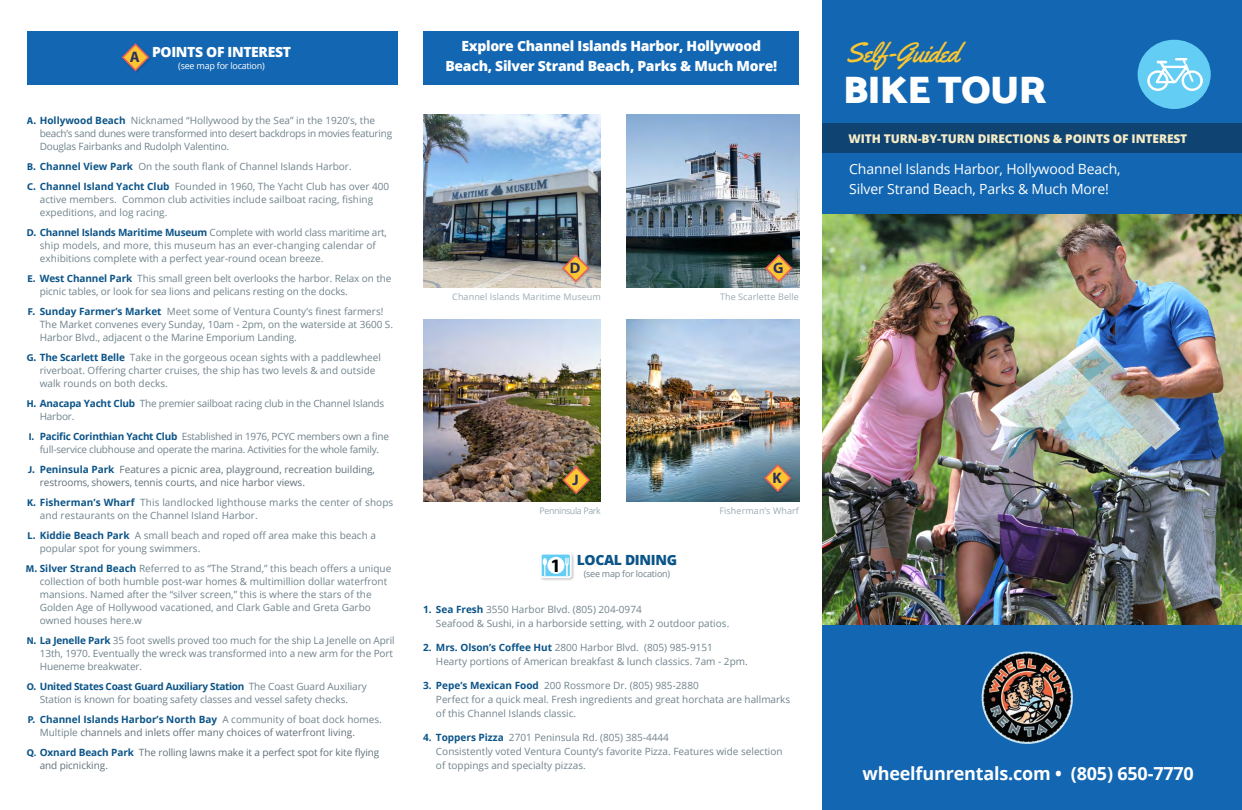
<style>
.page{position:relative;width:1242px;height:810px;background:#fff}
.page>*{position:absolute;margin:0;border:0;box-sizing:border-box;transform-origin:0 0}
.t1{font:900 39px "Catamaran";letter-spacing:-.02em;color:#fff}
.t2{font:28px "Yellowtail";letter-spacing:-.02em;color:#fac631}
.t3{font:700 19px "Myriad Pro";color:#000001}
.t4{font:700 18px "Open Sans";letter-spacing:-.01em;color:#fff}
.t5{font:700 15.2px "Myriad Pro";color:#2c2f5e}
.t6{font:800 14px/20px "Open Sans";letter-spacing:-.02em;color:#fff;text-align:center}
.t7{font:14px "Open Sans";letter-spacing:-.01em;color:#fff}
.t8{font:800 14px "Open Sans";letter-spacing:-.025em;color:#0b5488}
.t9{font:800 12px "Open Sans";letter-spacing:-.01em;color:#f6ecc6}
.t10{font:10px/13px "Open Sans";color:#70838c}
.t11{font:10px/13px "Open Sans";color:#607078}
.t12{font:10px/13px "Open Sans";letter-spacing:-.02em;color:#70838c}
.t13{font:10px/13px "Open Sans";letter-spacing:-.025em;color:#70838c}
.t14{font:700 10px "Open Sans";letter-spacing:-.03em;color:#0b5488}
.t15{font:700 10px "Myriad Pro";color:#0b5488}
.t16{font:9px "Open Sans";letter-spacing:.01em;color:#9aaab3}
.t17{font:9px "Open Sans";letter-spacing:-.025em;color:#fff}
.t18{font:9px "Open Sans";letter-spacing:-.025em;color:#70838c}
.t19{font:9px "Open Sans";letter-spacing:-.04em;color:#9aaab3}
.s1{font-family:"Myriad Pro";font-weight:700;color:#0b5488}
.s2{font-weight:700;color:#0b5488}
.s3{font-family:"Myriad Pro"}
.s4{font-weight:400;color:#70838c}
.s5{color:#70838c}
.s6{font-family:"Myriad Pro";font-weight:700;font-size:9px;color:#0b5488}
</style>
<div class="page">
<img style="left:627px;top:115px;width:172px;height:173px">
<img style="left:424px;top:115px;width:177px;height:173px">
<img style="left:424px;top:320px;width:177px;height:181px">
<img style="left:627px;top:320px;width:172px;height:181px">
<img style="left:823px;top:214px;width:419px;height:411px">
<div style="left:823px;top:625px;width:419px;height:185px;background:#1266b2"></div>
<div style="left:823px;top:0;width:419px;height:214px;background:#1266b2"></div>
<div style="left:823px;top:123px;width:419px;height:30px;background:#0f4372"></div>
<img style="left:981px;top:651px;width:92px;height:93px">
<div style="left:1138px;top:40px;width:73px;height:69px;background:#63cdf3;border-radius:50%"></div>
<img style="left:1148px;top:59px;width:54px;height:31px">
<div style="left:764px;top:253px;width:32px;height:32px;background:#000;opacity:.17"></div>
<svg style="left:764px;top:253px;width:30px;height:31px"></svg>
<div style="left:424px;top:31px;width:375px;height:54px;background:#1266b2"></div>
<div style="left:28px;top:31px;width:370px;height:54px;background:#1266b2"></div>
<svg style="left:121px;top:43px;width:29px;height:29px"></svg>
<div style="left:561px;top:253px;width:32px;height:32px;background:#000;opacity:.17"></div>
<svg style="left:561px;top:253px;width:30px;height:31px"></svg>
<div style="left:561px;top:465px;width:32px;height:32px;background:#000;opacity:.17"></div>
<svg style="left:561px;top:465px;width:30px;height:30px"></svg>
<div style="left:763px;top:463px;width:32px;height:32px;background:#000;opacity:.17"></div>
<svg style="left:763px;top:463px;width:30px;height:30px"></svg>
<div style="left:539px;top:552px;width:36px;height:30px;background:#000004;opacity:.22"></div>
<svg style="left:539px;top:552px;width:34px;height:27px"></svg>
<p class="t5" style="left:130px;top:47px;width:11px">A</p>
<p class="t6" style="left:152px;top:41px;width:140px">POINTS OF INTEREST</p>
<p class="t17" style="left:178px;top:60px;width:88px">(see map for location)</p>
<p class="t12" style="left:40px;top:114px;width:354px;text-indent:-13px"><span class="s1">A.</span> <span class="s2">Hollywood Beach</span> Nicknamed “Hollywood by the Sea” in the 1920’s, the beach’s sand dunes were transformed into desert backdrops in movies featuring<br>Douglas Fairbanks and Rudolph Valentino.</p>
<p class="t10" style="left:27px;top:160px;width:326px"><span class="s1">B.</span> <span class="s2">Channel View Park</span> On the south flank of Channel Islands Harbor.</p>
<p class="t10" style="left:40px;top:180px;width:351px;text-indent:-13px"><span class="s1">C.</span> <span class="s2">Channel Island Yacht Club</span> Founded in 1960, The Yacht Club has over 400 active members. Common club activities include sailboat racing, fishing expeditions, and log racing.</p>
<p class="t10" style="left:40px;top:226px;width:349px;text-indent:-13px"><span class="s1">D.</span> <span class="s2">Channel Islands Maritime Museum</span> Complete with world class maritime art, ship models, and more, this museum has an ever-changing calendar of exhibitions complete with a perfect year-round ocean breeze.</p>
<p class="t10" style="left:40px;top:272px;width:353px;text-indent:-12px"><span class="s1">E.</span> <span class="s2">West Channel Park</span> This small green belt overlooks the harbor. Relax on the picnic tables, or look for sea lions and pelicans resting on the docks.</p>
<p class="t10" style="left:40px;top:305px;width:355px"><span class="s2">Sunday Farmer’s Market</span> Meet some of Ventura County’s finest farmers!<br>The Market convenes every Sunday, 10am - 2pm, on the waterside at 3600 S.<br>Harbor Blvd., adjacent o the Marine Emporium Landing.</p>
<p class="t10" style="left:40px;top:351px;width:343px;text-indent:-13px"><span class="s1">G.</span> <span class="s2">The Scarlett Belle</span> Take in the gorgeous ocean sights with a paddlewheel riverboat. Offering charter cruises, the ship has two levels &amp; and outside walk rounds on both decks.</p>
<p class="t12" style="left:40px;top:397px;width:346px;text-indent:-13px"><span class="s1">H.</span> <span class="s2">Anacapa Yacht Club</span> The premier sailboat racing club in the Channel Islands<br>Harbor.</p>
<p class="t13" style="left:40px;top:430px;width:351px"><span class="s2">Pacific Corinthian Yacht Club</span> Established in 1976, PCYC members own a fine full-service clubhouse and operate the marina. Activities for the whole family.</p>
<p class="t11" style="left:40px;top:463px;width:337px"><span class="s2">Peninsula Park</span> Features a picnic area, playground, recreation building, restrooms, showers, tennis courts, and nice harbor views.</p>
<p class="t10" style="left:40px;top:496px;width:355px;text-indent:-13px"><span class="s1">K.</span> <span class="s2">Fisherman’s Wharf</span> This landlocked lighthouse marks the center of shops and restaurants on the Channel Island Harbor.</p>
<p class="t10" style="left:40px;top:529px;width:338px;text-indent:-12px"><span class="s1">L.</span> <span class="s2">Kiddie Beach Park</span> A small beach and roped off area make this beach a popular spot for young swimmers.</p>
<p class="t10" style="left:40px;top:562px;width:353px;text-indent:-14px"><span class="s1">M.</span> <span class="s2">Silver Strand Beach</span> Referred to as “The Strand,” this beach offers a unique collection of both humble post-war homes &amp; multimillion dollar waterfront mansions. Named after the “silver screen,” this is where the stars of the Golden Age of Hollywood vacationed, and Clark Gable and Greta Garbo owned houses here.w</p>
<p class="t10" style="left:40px;top:634px;width:357px;text-indent:-13px"><span class="s1">N.</span> <span class="s2">La Jenelle Park</span> 35 foot swells proved too much for the ship La Jenelle on April<br>13th, 1970. Eventually the wreck was transformed into a new arm for the Port<br>Hueneme breakwater.</p>
<p class="t14" style="left:27px;top:680px;width:341px"><span class="s3">O.</span> United States Coast Guard Auxiliary Station <span class="s4">The Coast Guard Auxiliary</span></p>
<p class="t10" style="left:40px;top:693px;width:310px">Station is known for boating safety classes and vessel safety checks.</p>
<p class="t11" style="left:40px;top:713px;width:344px"><span class="s2">Channel Islands Harbor’s North Bay</span> <span class="s5">A community of boat dock homes.<br>Multiple</span> channels and inlets offer many choices of waterfront living.</p>
<p class="t11" style="left:40px;top:746px;width:341px;text-indent:-13px"><span class="s1">Q</span><span class="s6">.</span> <span class="s2">Oxnard Beach Park</span> The rolling lawns make it a perfect spot for kite flying and picnicking.</p>
<p class="t15" style="left:28px;top:306px;width:8px">F.</p>
<p class="t15" style="left:29px;top:431px;width:7px">I.</p>
<p class="t15" style="left:28px;top:464px;width:8px">J.</p>
<p class="t15" style="left:28px;top:713px;width:8px">P.</p>
<p class="t6" style="left:445px;top:36px;width:333px">Explore Channel Islands Harbor, Hollywood<br>Beach, Silver Strand Beach, Parks &amp; Much More!</p>
<p class="t5" style="left:570px;top:258px;width:12px">D</p>
<p class="t16" style="left:452px;top:291px;width:150px">Channel Islands Maritime Museum</p>
<p class="t5" style="left:773px;top:258px;width:12px">G</p>
<p class="t16" style="left:720px;top:291px;width:80px">The Scarlette Belle</p>
<p class="t5" style="left:573px;top:470px;width:8px">J</p>
<p class="t5" style="left:773px;top:468px;width:11px">K</p>
<p class="t19" style="left:540px;top:504px;width:63px">Penninsula Park</p>
<p class="t3" style="left:551px;top:553px;width:12px">1</p>
<p class="t8" style="left:577px;top:549px;width:102px">LOCAL DINING</p>
<p class="t18" style="left:584px;top:568px;width:88px">(see map for location)</p>
<p class="t16" style="left:719px;top:504px;width:81px">Fisherman’s Wharf</p>
<p class="t10" style="left:423px;top:603px;width:220px"><span class="s2">1. Sea Fresh</span> 3550 Harbor Blvd. (805) 204-0974</p>
<p class="t10" style="left:436px;top:617px;width:295px">Seafood &amp; Sushi, in a harborside setting, with 2 outdoor patios.</p>
<p class="t10" style="left:423px;top:641px;width:291px"><span class="s2">2. Mrs. Olson’s Coffee Hut</span> 2800 Harbor Blvd. (805) 985-9151</p>
<p class="t10" style="left:436px;top:655px;width:313px">Hearty portions of American breakfast &amp; lunch classics. 7am - 2pm.</p>
<p class="t10" style="left:423px;top:679px;width:277px"><span class="s2">3. Pepe’s Mexican Food</span> 200 Rossmore Dr. (805) 985-2880</p>
<p class="t10" style="left:436px;top:692px;width:356px;line-height:14px">Perfect for a quick meal. Fresh ingredients and great horchata are hallmarks of this Channel Islands classic.</p>
<p class="t10" style="left:423px;top:731px;width:247px"><span class="s2">4. Toppers Pizza</span> 2701 Peninsula Rd. (805) 385-4444</p>
<p class="t10" style="left:436px;top:744px;width:348px;line-height:14px">Consistently voted Ventura County’s favorite Pizza. Features wide selection of toppings and specialty pizzas.</p>
<p class="t2" style="left:845px;top:35px;width:115px">Self-Guided</p>
<p class="t1" style="left:843px;top:67px;width:205px">BIKE TOUR</p>
<p class="t9" style="left:848px;top:129px;width:340px">WITH TURN-BY-TURN DIRECTIONS &amp; POINTS OF INTEREST</p>
<p class="t7" style="left:849px;top:160px;width:273px">Channel Islands Harbor, Hollywood Beach,</p>
<p class="t7" style="left:849px;top:180px;width:261px">Silver Strand Beach, Parks &amp; Much More!</p>
<p class="t4" style="left:863px;top:761px;width:333px">wheelfunrentals.com • (805) 650-7770</p>
</div>
